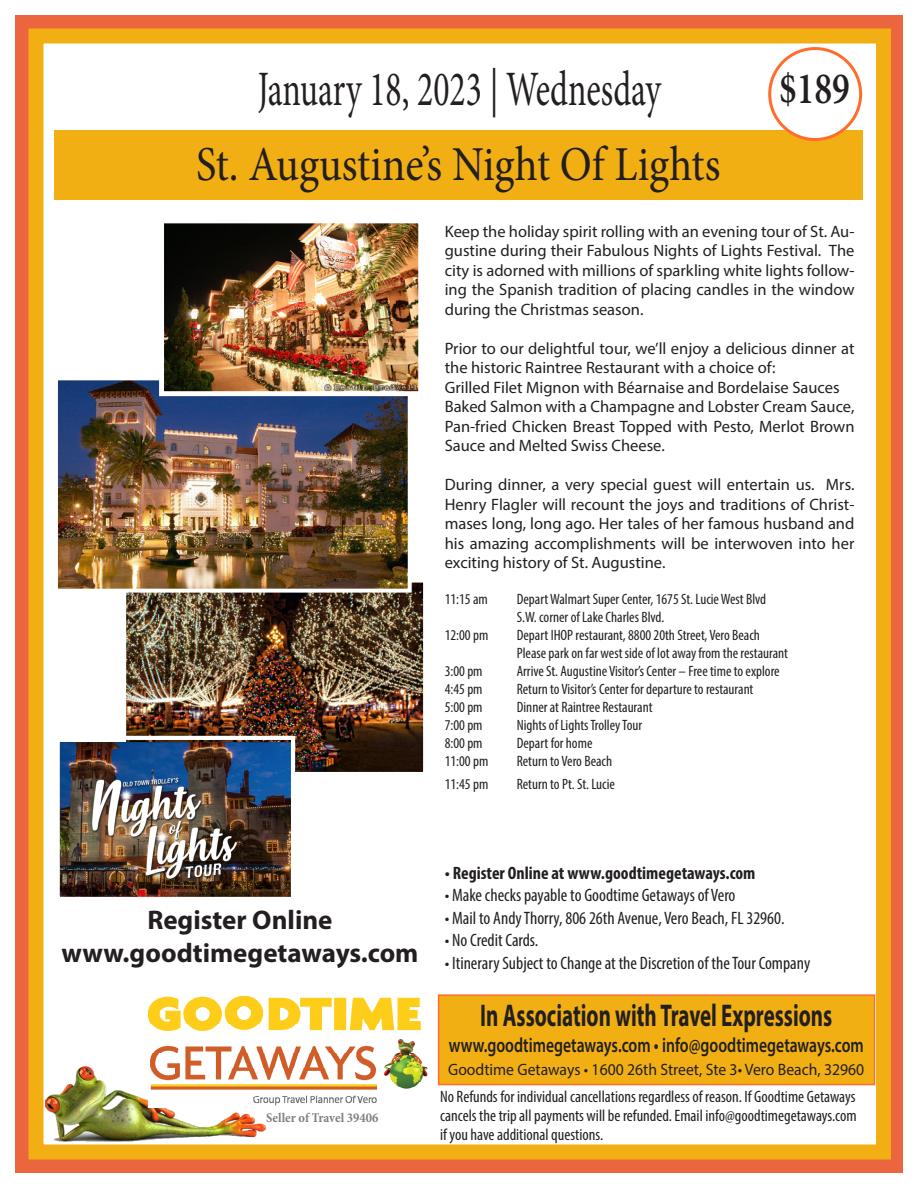
<style>
.page{position:relative;width:918px;height:1188px;background:#fff}
.page>*{position:absolute;margin:0;border:0;box-sizing:border-box;transform-origin:0 0}
.t1{font:49.5px "Minion Pro";color:#231f20;scale:.68 1}
.t2{font:48.75px "Minion Pro";color:#231f20;scale:.88 1}
.t3{font:600 45px "Minion Pro";color:#231f20;scale:.8 1}
.t4{font:700 31.5px "Myriad Pro";color:#231f20;scale:.67 1}
.t5{font:700 27px "Myriad Pro";color:#231f20}
.t6{font:600 20.7px "Myriad Pro";color:#231f20;scale:.76 1}
.t7{font:condensed 18px "Myriad Pro";color:#231f20}
.t8{font:700 condensed 18px "Myriad Pro";color:#231f20}
.t9{font:16.5px/19.5px "Myriad Pro";color:#231f20;text-align:justify}
.t10{font:condensed 16.5px/18.8px "Myriad Pro";color:#231f20;text-align:justify}
.t11{font:16.5px "Myriad Pro";color:#231f20;scale:.95 1}
.t12{font:condensed 15px "Myriad Pro";color:#231f20}
.t13{font:700 condensed 13.5px "Minion Pro";color:#808083}
</style>
<div class="page">
<div style="left:15px;top:15px;width:888px;height:1158px;border:15px solid #eb663e"></div>
<div style="left:28px;top:28px;width:863px;height:1132px;border:15px solid #f1af14"></div>
<div style="left:54px;top:130px;width:808px;height:70px;background:#f1af14"></div>
<div style="left:770px;top:49px;width:91px;height:90px;background:#fff;border-radius:50%"></div>
<div style="left:768px;top:47px;width:94px;height:94px;border:3px solid #ff6c2c;border-radius:50%"></div>
<div style="left:438px;top:994px;width:437px;height:91px;background:#f1af14;border:2px solid #ff6c2c"></div>
<img style="left:45px;top:1067px;width:220px;height:75px">
<img style="left:149px;top:996px;width:278px;height:111px">
<img style="left:127px;top:583px;width:296px;height:188px">
<div style="left:123px;top:579px;width:304px;height:196px;border:3px solid #fff"></div>
<img style="left:59px;top:381px;width:348px;height:207px">
<div style="left:54px;top:376px;width:358px;height:217px;border:4px solid #fff"></div>
<img style="left:165px;top:224px;width:252px;height:166px">
<div style="left:159px;top:218px;width:264px;height:178px;border:5px solid #fff"></div>
<img style="left:61px;top:743px;width:229px;height:153px">
<div style="left:56px;top:736px;width:239px;height:165px;border:4px solid #fff"></div>
<p class="t1" style="left:258px;top:56px;width:594px">January 18, 2023 | Wednesday</p>
<p class="t2" style="left:196px;top:132px;width:597px">St. Augustine’s Night Of Lights</p>
<p class="t3" style="left:779px;top:57px;width:90px">$189</p>
<p class="t9" style="left:445px;top:221px;width:411px">Keep the holiday spirit rolling with an evening tour of St. Au&shy;gustine during their Fabulous Nights of Lights Festival. The city is adorned with millions of sparkling white lights follow&shy;ing the Spanish tradition of placing candles in the window during the Christmas season.</p>
<p class="t9" style="left:445px;top:338px;width:411px">Prior to our delightful tour, we’ll enjoy a delicious dinner at the historic Raintree Restaurant with a choice of:</p>
<p class="t9" style="left:445px;top:377px;width:396px">Grilled Filet Mignon with Béarnaise and Bordelaise Sauces</p>
<p class="t9" style="left:445px;top:397px;width:411px">Baked Salmon with a Champagne and Lobster Cream Sauce,</p>
<p class="t9" style="left:445px;top:416px;width:411px">Pan-fried Chicken Breast Topped with Pesto, Merlot Brown<br>Sauce and Melted Swiss Cheese.</p>
<p class="t9" style="left:445px;top:475px;width:411px">During dinner, a very special guest will entertain us. Mrs.<br>Henry Flagler will recount the joys and traditions of Christ&shy;mases long, long ago. Her tales of her famous husband and his amazing accomplishments will be interwoven into her exciting history of St. Augustine.</p>
<p class="t12" style="left:445px;top:590px;width:45px">11:15 am</p>
<p class="t12" style="left:517px;top:590px;width:251px">Depart Walmart Super Center, 1675 St. Lucie West Blvd</p>
<p class="t12" style="left:517px;top:608px;width:149px">S.W. corner of Lake Charles Blvd.</p>
<p class="t12" style="left:445px;top:626px;width:45px">12:00 pm</p>
<p class="t12" style="left:517px;top:626px;width:245px">Depart IHOP restaurant, 8800 20th Street, Vero Beach</p>
<p class="t12" style="left:517px;top:644px;width:273px">Please park on far west side of lot away from the restaurant</p>
<p class="t12" style="left:445px;top:662px;width:39px">3:00 pm</p>
<p class="t12" style="left:517px;top:662px;width:264px">Arrive St. Augustine Visitor’s Center – Free time to explore</p>
<p class="t12" style="left:445px;top:680px;width:39px">4:45 pm</p>
<p class="t12" style="left:517px;top:680px;width:238px">Return to Visitor’s Center for departure to restaurant</p>
<p class="t12" style="left:445px;top:698px;width:39px">5:00 pm</p>
<p class="t12" style="left:517px;top:698px;width:137px">Dinner at Raintree Restaurant</p>
<p class="t12" style="left:445px;top:716px;width:39px">7:00 pm</p>
<p class="t12" style="left:517px;top:716px;width:127px">Nights of Lights Trolley Tour</p>
<p class="t12" style="left:445px;top:734px;width:39px">8:00 pm</p>
<p class="t12" style="left:517px;top:734px;width:77px">Depart for home</p>
<p class="t12" style="left:445px;top:752px;width:45px">11:00 pm</p>
<p class="t12" style="left:517px;top:752px;width:97px">Return to Vero Beach</p>
<p class="t12" style="left:445px;top:775px;width:45px">11:45 pm</p>
<p class="t12" style="left:517px;top:775px;width:100px">Return to Pt. St. Lucie</p>
<p class="t5" style="left:147px;top:903px;width:187px">Register Online</p>
<p class="t5" style="left:61px;top:935px;width:359px">www.goodtimegetaways.com</p>
<p class="t13" style="left:266px;top:1109px;width:114px">Seller of Travel 39406</p>
<p class="t8" style="left:445px;top:861px;width:312px">• Register Online at www.goodtimegetaways.com</p>
<p class="t7" style="left:445px;top:884px;width:292px">• Make checks payable to Goodtime Getaways of Vero</p>
<p class="t7" style="left:445px;top:907px;width:341px">• Mail to Andy Thorry, 806 26th Avenue, Vero Beach, FL 32960.</p>
<p class="t7" style="left:445px;top:929px;width:95px">• No Credit Cards.</p>
<p class="t7" style="left:445px;top:952px;width:367px">• Itinerary Subject to Change at the Discretion of the Tour Company</p>
<p class="t4" style="left:480px;top:995px;width:527px">In Association with Travel Expressions</p>
<p class="t6" style="left:449px;top:1032px;width:548px">www.goodtimegetaways.com • info@goodtimegetaways.com</p>
<p class="t10" style="left:440px;top:1087px;width:418px">No Refunds for individual cancellations regardless of reason. If Goodtime Getaways cancels the trip all payments will be refunded. Email info@goodtimegetaways.com if you have additional questions.</p>
<p class="t11" style="left:448px;top:1059px;width:440px">Goodtime Getaways • 1600 26th Street, Ste 3• Vero Beach, 32960</p>
</div>
